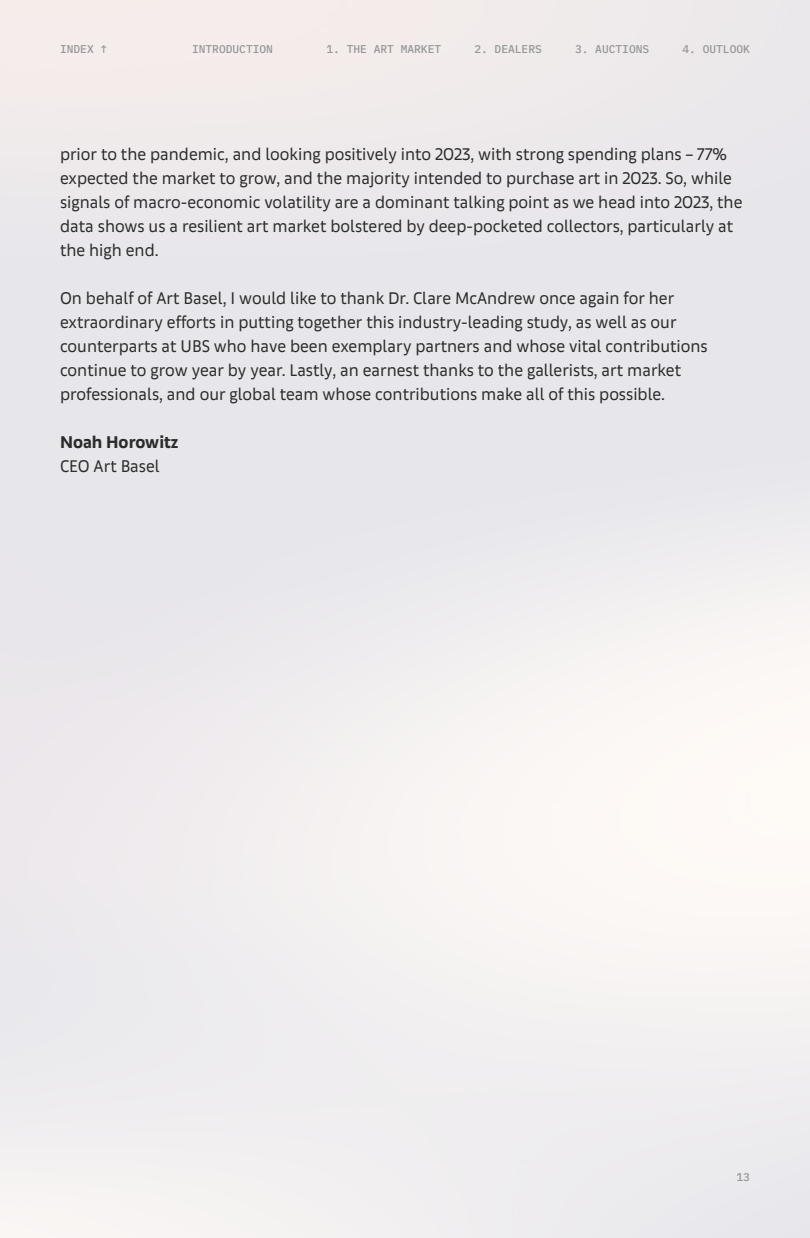
<style>
.page{position:relative;width:810px;height:1238px;background:#fff}
.page>*{position:absolute;margin:0;border:0;box-sizing:border-box;transform-origin:0 0}
.t1{font:18px/24px "Art Basel Text";color:#2b2b2b}
.t2{font:700 18px "Art Basel Text";color:#2b2b2b}
.t3{font:500 11.25px "IBM Plex Mono";color:#979797}
</style>
<div class="page">
<p class="t3" style="left:60px;top:40px;width:49px">INDEX ↑</p>
<p class="t3" style="left:192px;top:40px;width:82px">INTRODUCTION</p>
<p class="t3" style="left:326px;top:40px;width:116px">1. THE ART MARKET</p>
<p class="t3" style="left:474px;top:40px;width:69px">2. DEALERS</p>
<p class="t3" style="left:575px;top:40px;width:76px">3. AUCTIONS</p>
<p class="t3" style="left:682px;top:40px;width:69px">4. OUTLOOK</p>
<p class="t1" style="left:60px;top:142px;width:684px">prior to the pandemic, and looking positively into 2023, with strong spending plans – 77% expected the market to grow, and the majority intended to purchase art in 2023. So, while signals of macro-economic volatility are a dominant talking point as we head into 2023, the data shows us a resilient art market bolstered by deep-pocketed collectors, particularly at the high end.</p>
<p class="t1" style="left:60px;top:286px;width:649px">On behalf of Art Basel, I would like to thank Dr. Clare McAndrew once again for her extraordinary efforts in putting together this industry-leading study, as well as our counterparts at UBS who have been exemplary partners and whose vital contributions continue to grow year by year. Lastly, an earnest thanks to the gallerists, art market professionals, and our global team whose contributions make all of this possible.</p>
<p class="t2" style="left:60px;top:431px;width:120px">Noah Horowitz</p>
<p class="t1" style="left:60px;top:454px;width:101px">CEO Art Basel</p>
<p class="t3" style="left:737px;top:1168px;width:15px">13</p>
</div>
